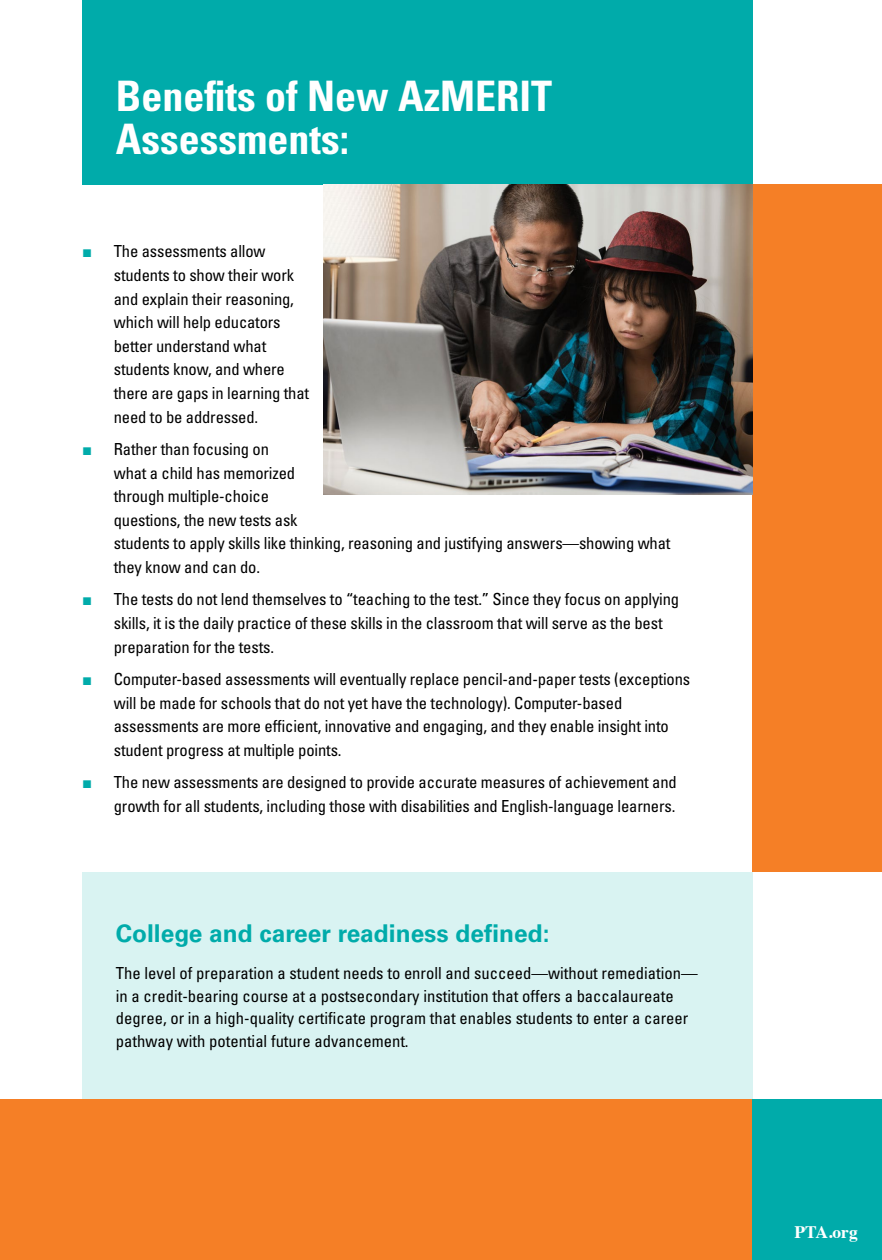
<style>
.page{position:relative;width:882px;height:1260px;background:#fff}
.page>*{position:absolute;margin:0;border:0;box-sizing:border-box;transform-origin:0 0}
.t1{font:700 condensed 42px/43.8px "Univers LT Std";color:#fff}
.t2{font:700 24.5px "Univers LT Std";color:#00abaa}
.t3{font:700 17.5px "Times";color:#fff}
.t4{font:condensed 16.62px/23.6px "Univers LT Std";letter-spacing:-.01em;color:#000}
.s1{font-family:"Arial";font-stretch:normal;color:#00abaa}
</style>
<div class="page">
<div style="left:82px;top:0;width:671px;height:184px;background:#00abaa"></div>
<div style="left:82px;top:872px;width:671px;height:228px;background:#d9f3f2"></div>
<div style="left:753px;top:184px;width:129px;height:688px;background:#f57f26"></div>
<div style="left:0;top:1100px;width:763px;height:160px;background:#f57f26"></div>
<div style="left:753px;top:1100px;width:129px;height:160px;background:#00abaa"></div>
<img style="left:324px;top:184px;width:429px;height:311px">
<h1 class="t1" style="left:116px;top:74px;width:438px">Benefits of New AzMERIT<br>Assessments:</h1>
<p class="t4" style="left:114px;top:239px;width:197px;text-indent:-32px"><span class="s1">■</span> The assessments allow students to show their work and explain their reasoning, which will help educators better understand what students know, and where there are gaps in learning that need to be addressed.</p>
<p class="t4" style="left:114px;top:437px;width:558px;text-indent:-32px"><span class="s1">■</span> Rather than focusing on<br>what a child has memorized<br>through multiple-choice<br>questions, the new tests ask<br>students to apply skills like thinking, reasoning and justifying answers—showing what they know and can do.</p>
<p class="t4" style="left:114px;top:588px;width:567px;text-indent:-32px"><span class="s1">■</span> The tests do not lend themselves to “teaching to the test.” Since they focus on applying skills, it is the daily practice of these skills in the classroom that will serve as the best preparation for the tests.</p>
<p class="t4" style="left:114px;top:667px;width:578px;text-indent:-32px"><span class="s1">■</span> Computer-based assessments will eventually replace pencil-and-paper tests (exceptions will be made for schools that do not yet have the technology). Computer-based assessments are more efficient, innovative and engaging, and they enable insight into student progress at multiple points.</p>
<p class="t4" style="left:82px;top:770px;width:596px;text-align:right"><span class="s1">■</span> The new assessments are designed to provide accurate measures of achievement and growth for all students, including those with disabilities and English-language learners.</p>
<h2 class="t2" style="left:116px;top:919px;width:435px">College and career readiness defined:</h2>
<p class="t4" style="left:116px;top:961px;width:583px;line-height:22.8px">The level of preparation a student needs to enroll and succeed—without remediation— in a credit-bearing course at a postsecondary institution that offers a baccalaureate degree, or in a high-quality certificate program that enables students to enter a career pathway with potential future advancement.</p>
<p class="t3" style="left:794px;top:1216px;width:65px">PTA.org</p>
</div>
